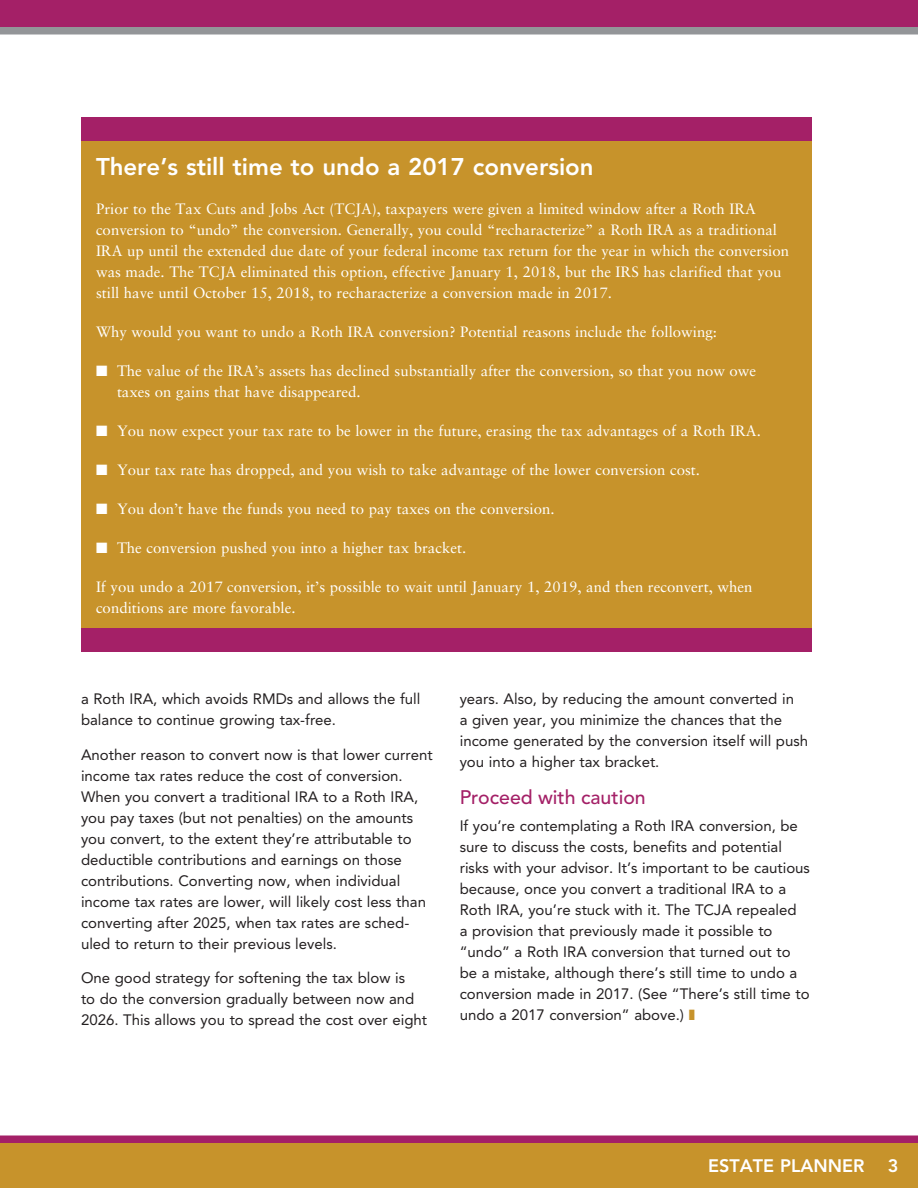
<style>
.page{position:relative;width:918px;height:1188px;background:#fff}
.page>*{position:absolute;margin:0;border:0;box-sizing:border-box;transform-origin:0 0}
.t1{font:800 24px "Avenir LT Std";color:#fff}
.t2{font:500 19.5px "Avenir LT Std";color:#a42067}
.t3{font:800 18px "Avenir LT Std";color:#fff}
.t4{font:15px/21px "Avenir LT Std";color:#231f20}
.t5{font:15px/21px "Sabon LT Std";color:#fff}
.s1{color:#c7932b}
</style>
<div class="page">
<div style="left:0;top:0;width:918px;height:27px;background:#a42067"></div>
<div style="left:0;top:27px;width:918px;height:7px;background:#939598"></div>
<div style="left:0;top:1136px;width:918px;height:7px;background:#a42067"></div>
<div style="left:0;top:1143px;width:918px;height:45px;background:#c7932b"></div>
<div style="left:81px;top:141px;width:731px;height:487px;background:#c7932b"></div>
<div style="left:81px;top:117px;width:731px;height:24px;background:#a42067"></div>
<div style="left:81px;top:628px;width:731px;height:24px;background:#a42067"></div>
<h1 class="t1" style="left:96px;top:152px;width:499px">There’s still time to undo a 2017 conversion</h1>
<p class="t5" style="left:96px;top:198px;width:695px">Prior to the Tax Cuts and Jobs Act (TCJA), taxpayers were given a limited window after a Roth IRA conversion to “undo” the conversion. Generally, you could “recharacterize” a Roth IRA as a traditional IRA up until the extended due date of your federal income tax return for the year in which the conversion was made. The TCJA eliminated this option, effective January 1, 2018, but the IRS has clarified that you still have until October 15, 2018, to recharacterize a conversion made in 2017.</p>
<p class="t5" style="left:96px;top:321px;width:623px">Why would you want to undo a Roth IRA conversion? Potential reasons include the following:</p>
<p class="t5" style="left:117px;top:360px;width:641px;text-indent:-21px">■ The value of the IRA’s assets has declined substantially after the conversion, so that you now owe taxes on gains that have disappeared.</p>
<p class="t5" style="left:96px;top:420px;width:666px">■ You now expect your tax rate to be lower in the future, erasing the tax advantages of a Roth IRA.</p>
<p class="t5" style="left:96px;top:459px;width:606px">■ Your tax rate has dropped, and you wish to take advantage of the lower conversion cost.</p>
<p class="t5" style="left:96px;top:498px;width:460px">■ You don’t have the funds you need to pay taxes on the conversion.</p>
<p class="t5" style="left:96px;top:537px;width:372px">■ The conversion pushed you into a higher tax bracket.</p>
<p class="t5" style="left:96px;top:576px;width:658px">If you undo a 2017 conversion, it’s possible to wait until January 1, 2019, and then reconvert, when conditions are more favorable.</p>
<p class="t4" style="left:81px;top:689px;width:341px">a Roth IRA, which avoids RMDs and allows the full balance to continue growing tax-free.</p>
<p class="t4" style="left:81px;top:744px;width:353px">Another reason to convert now is that lower current income tax rates reduce the cost of conversion.<br>When you convert a traditional IRA to a Roth IRA, you pay taxes (but not penalties) on the amounts you convert, to the extent they’re attributable to deductible contributions and earnings on those contributions. Converting now, when individual income tax rates are lower, will likely cost less than converting after 2025, when tax rates are sched&shy;uled to return to their previous levels.</p>
<p class="t4" style="left:81px;top:968px;width:348px">One good strategy for softening the tax blow is<br>to do the conversion gradually between now and<br>2026. This allows you to spread the cost over eight</p>
<p class="t4" style="left:460px;top:689px;width:350px">years. Also, by reducing the amount converted in<br>a given year, you minimize the chances that the income generated by the conversion itself will push you into a higher tax bracket.</p>
<h2 class="t2" style="left:460px;top:786px;width:188px">Proceed with caution</h2>
<p class="t4" style="left:460px;top:816px;width:352px">If you’re contemplating a Roth IRA conversion, be sure to discuss the costs, benefits and potential risks with your advisor. It’s important to be cautious because, once you convert a traditional IRA to a Roth IRA, you’re stuck with it. The TCJA repealed<br>a provision that previously made it possible to “undo” a Roth IRA conversion that turned out to be a mistake, although there’s still time to undo a conversion made in 2017. (See “There’s still time to undo a 2017 conversion” above.) <span class="s1">❚</span></p>
<p class="t3" style="left:708px;top:1155px;width:158px">ESTATE PLANNER</p>
<p class="t3" style="left:888px;top:1155px;width:12px">3</p>
</div>
